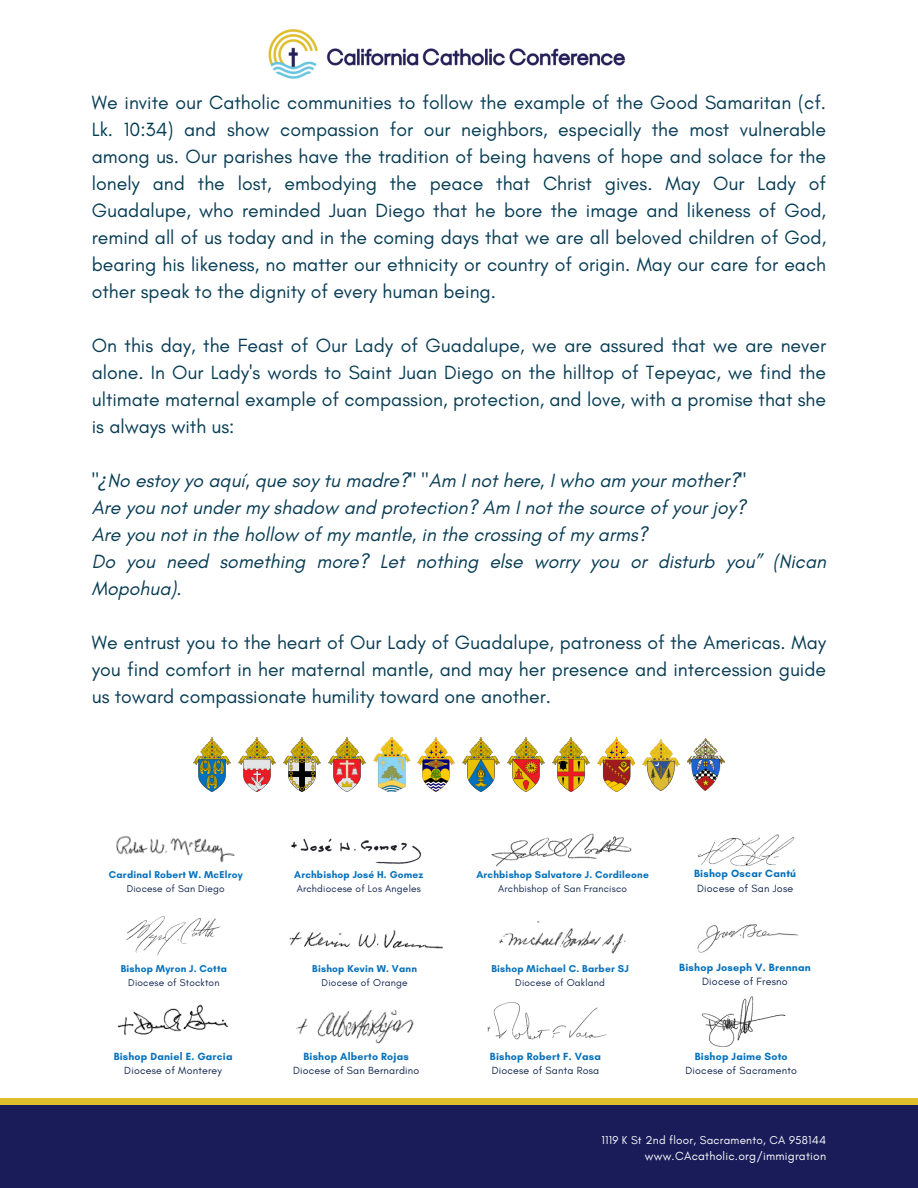
<style>
.page{position:relative;width:918px;height:1188px;background:#fff}
.page>*{position:absolute;margin:0;border:0;box-sizing:border-box;transform-origin:0 0}
.t1{font:19.5px/27px "Glacial Indifference";color:#073c54;text-align:justify}
.t2{font:italic 19.5px/27px "Glacial Indifference";color:#073c54}
.t3{font:12px "Glacial Indifference";letter-spacing:.02em;color:#fff}
.t4{font:11.7px "Glacial Indifference";letter-spacing:.02em;color:#fff}
.t5{font:700 10.65px "Glacial Indifference";letter-spacing:.02em;color:#0671bc}
.t6{font:10.65px "Glacial Indifference";letter-spacing:.02em;color:#10254e}
.t7{font:700 10.2px "Glacial Indifference";letter-spacing:.02em;color:#0671bc}
.t8{font:10.2px "Glacial Indifference";letter-spacing:.02em;color:#10254e}
.t9{font:700 10.05px "Glacial Indifference";letter-spacing:.02em;color:#0671bc}
.t10{font:10.05px "Glacial Indifference";letter-spacing:.02em;color:#10254e}
.s1{font-family:"Noto Sans"}
</style>
<div class="page">
<img style="left:116px;top:836px;width:119px;height:27px">
<img style="left:291px;top:838px;width:131px;height:26px">
<img style="left:491px;top:833px;width:141px;height:34px">
<img style="left:126px;top:916px;width:95px;height:40px">
<img style="left:499px;top:921px;width:127px;height:33px">
<img style="left:289px;top:929px;width:154px;height:20px">
<img style="left:697px;top:924px;width:101px;height:29px">
<img style="left:701px;top:997px;width:85px;height:50px">
<img style="left:117px;top:1004px;width:112px;height:31px">
<img style="left:487px;top:1002px;width:120px;height:38px">
<img style="left:697px;top:834px;width:98px;height:33px">
<div style="left:0;top:1098px;width:918px;height:90px;background:#dfbe2c"></div>
<div style="left:0;top:1105px;width:918px;height:83px;background:#191c59"></div>
<img style="left:296px;top:1010px;width:118px;height:34px">
<img style="left:194px;top:738px;width:37px;height:54px">
<img style="left:238px;top:738px;width:37px;height:54px">
<img style="left:283px;top:738px;width:37px;height:54px">
<img style="left:508px;top:738px;width:37px;height:54px">
<img style="left:328px;top:738px;width:37px;height:54px">
<img style="left:553px;top:738px;width:37px;height:54px">
<img style="left:373px;top:738px;width:37px;height:54px">
<img style="left:597px;top:738px;width:37px;height:54px">
<img style="left:418px;top:738px;width:37px;height:54px">
<img style="left:642px;top:738px;width:37px;height:53px">
<img style="left:463px;top:738px;width:37px;height:54px">
<img style="left:687px;top:738px;width:37px;height:53px">
<img style="left:268px;top:29px;width:357px;height:50px">
<p class="t1" style="left:92px;top:89px;width:736px">We invite our Catholic communities to follow the example of the Good Samaritan (cf.<br>Lk. 10:34) and show compassion for our neighbors, especially the most vulnerable among us. Our parishes have the tradition of being havens of hope and solace for the lonely and the lost, embodying the peace that Christ gives. May Our Lady of Guadalupe, who reminded Juan Diego that he bore the image and likeness of God, remind all of us today and in the coming days that we are all beloved children of God, bearing his likeness, no matter our ethnicity or country of origin. May our care for each other speak to the dignity of every human being.</p>
<h1 class="t1" style="left:92px;top:332px;width:736px">On this day, the Feast of Our Lady of Guadalupe, we are assured that we are never alone. In Our Lady's words to Saint Juan Diego on the hilltop of Tepeyac, we find the ultimate maternal example of compassion, protection, and love, with a promise that she is always with us:</h1>
<h1 class="t2" style="left:92px;top:467px;width:736px">"<span class="s1">¿</span>No estoy yo aquí, que soy tu madre?" "Am I not here, I who am your mother?"<br>Are you not under my shadow and protection? Am I not the source of your joy?<br>Are you not in the hollow of my mantle, in the crossing of my arms?<br>Do you need something more? Let nothing else worry you or disturb you” (Nican Mopohua).</h1>
<h1 class="t1" style="left:92px;top:629px;width:736px">We entrust you to the heart of Our Lady of Guadalupe, patroness of the Americas. May you find comfort in her maternal mantle, and may her presence and intercession guide us toward compassionate humility toward one another.</h1>
<p class="t9" style="left:109px;top:868px;width:135px">Cardinal Robert W. McElroy</p>
<p class="t10" style="left:127px;top:882px;width:100px">Diocese of San Diego</p>
<p class="t9" style="left:294px;top:868px;width:131px">Archbishop José H. Gomez</p>
<p class="t10" style="left:297px;top:882px;width:126px">Archdiocese of Los Angeles</p>
<p class="t9" style="left:476px;top:868px;width:174px">Archbishop Salvatore J. Cordileone</p>
<p class="t10" style="left:498px;top:882px;width:130px">Archbishop of San Francisco</p>
<p class="t5" style="left:694px;top:867px;width:104px">Bishop Oscar Cantú</p>
<p class="t6" style="left:697px;top:881px;width:98px">Diocese of San Jose</p>
<h1 class="t7" style="left:121px;top:962px;width:108px">Bishop Myron J. Cotta</h1>
<p class="t8" style="left:128px;top:976px;width:93px">Diocese of Stockton</p>
<p class="t7" style="left:312px;top:962px;width:106px">Bishop Kevin W. Vann</p>
<p class="t8" style="left:322px;top:976px;width:87px">Diocese of Orange</p>
<p class="t7" style="left:491px;top:962px;width:139px">Bishop Michael C. Barber SJ</p>
<p class="t8" style="left:515px;top:976px;width:91px">Diocese of Oakland</p>
<p class="t5" style="left:679px;top:961px;width:133px">Bishop Joseph V. Brennan</p>
<p class="t6" style="left:702px;top:975px;width:87px">Diocese of Fresno</p>
<p class="t5" style="left:114px;top:1049px;width:120px">Bishop Daniel E. Garcia</p>
<p class="t6" style="left:124px;top:1064px;width:99px">Diocese of Monterey</p>
<p class="t5" style="left:304px;top:1049px;width:107px">Bishop Alberto Rojas</p>
<p class="t6" style="left:293px;top:1064px;width:128px">Diocese of San Bernardino</p>
<p class="t5" style="left:490px;top:1049px;width:113px">Bishop Robert F. Vasa</p>
<p class="t6" style="left:492px;top:1064px;width:109px">Diocese of Santa Rosa</p>
<p class="t5" style="left:695px;top:1049px;width:94px">Bishop Jaime Soto</p>
<p class="t6" style="left:686px;top:1064px;width:113px">Diocese of Sacramento</p>
<p class="t4" style="left:602px;top:1133px;width:226px">1119 K St 2nd floor, Sacramento, CA 958144</p>
<p class="t3" style="left:645px;top:1148px;width:183px">www.CAcatholic.org/immigration</p>
</div>
